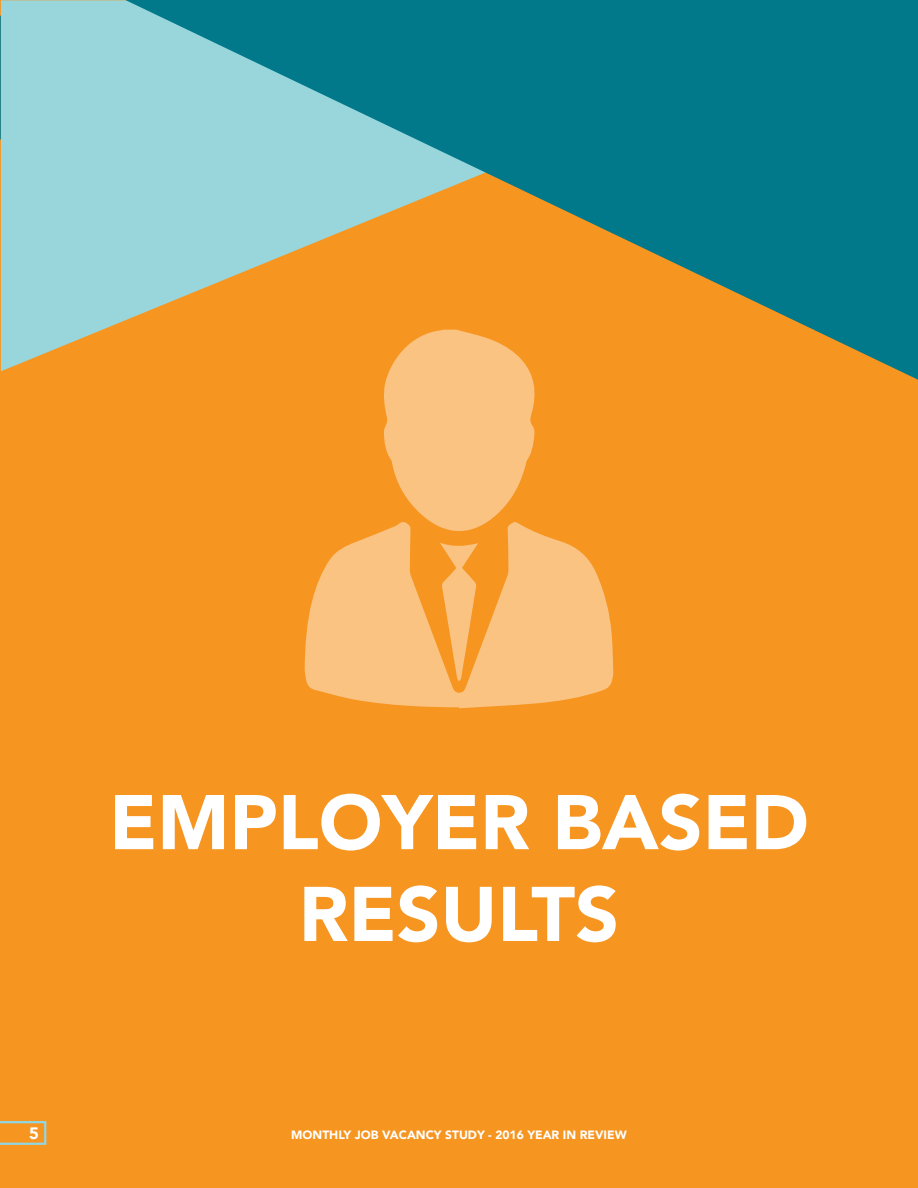
<style>
.page{position:relative;width:918px;height:1188px;background:#fff}
.page>*{position:absolute;margin:0;border:0;box-sizing:border-box;transform-origin:0 0}
.t1{font:900 76.5px/91.8px "Avenir";color:#fff;text-align:center}
.t2{font:900 16.5px "Avenir";color:#fff}
.t3{font:900 12px "Avenir";color:#fff}
</style>
<div class="page">
<div style="left:1px;top:0;width:917px;height:1188px;background:#f79521"></div>
<svg style="left:0;top:1121px;width:46px;height:24px"></svg>
<svg style="left:1px;top:0;width:124px;height:371px;background:#9fd1ce"></svg>
<svg style="left:125px;top:0;width:793px;height:380px;fill:#02798b"></svg>
<svg style="left:383px;top:330px;width:154px;height:191px"></svg>
<svg style="left:305px;top:521px;width:308px;height:187px;fill:#fac382"></svg>
<svg style="left:440px;top:543px;width:38px;height:138px"></svg>
<h1 class="t1" style="left:109px;top:775px;width:701px">EMPLOYER BASED<br>RESULTS</h1>
<h2 class="t2" style="left:29px;top:1119px;width:11px">5</h2>
<p class="t3" style="left:291px;top:1124px;width:337px">MONTHLY JOB VACANCY STUDY - 2016 YEAR IN REVIEW</p>
</div>
